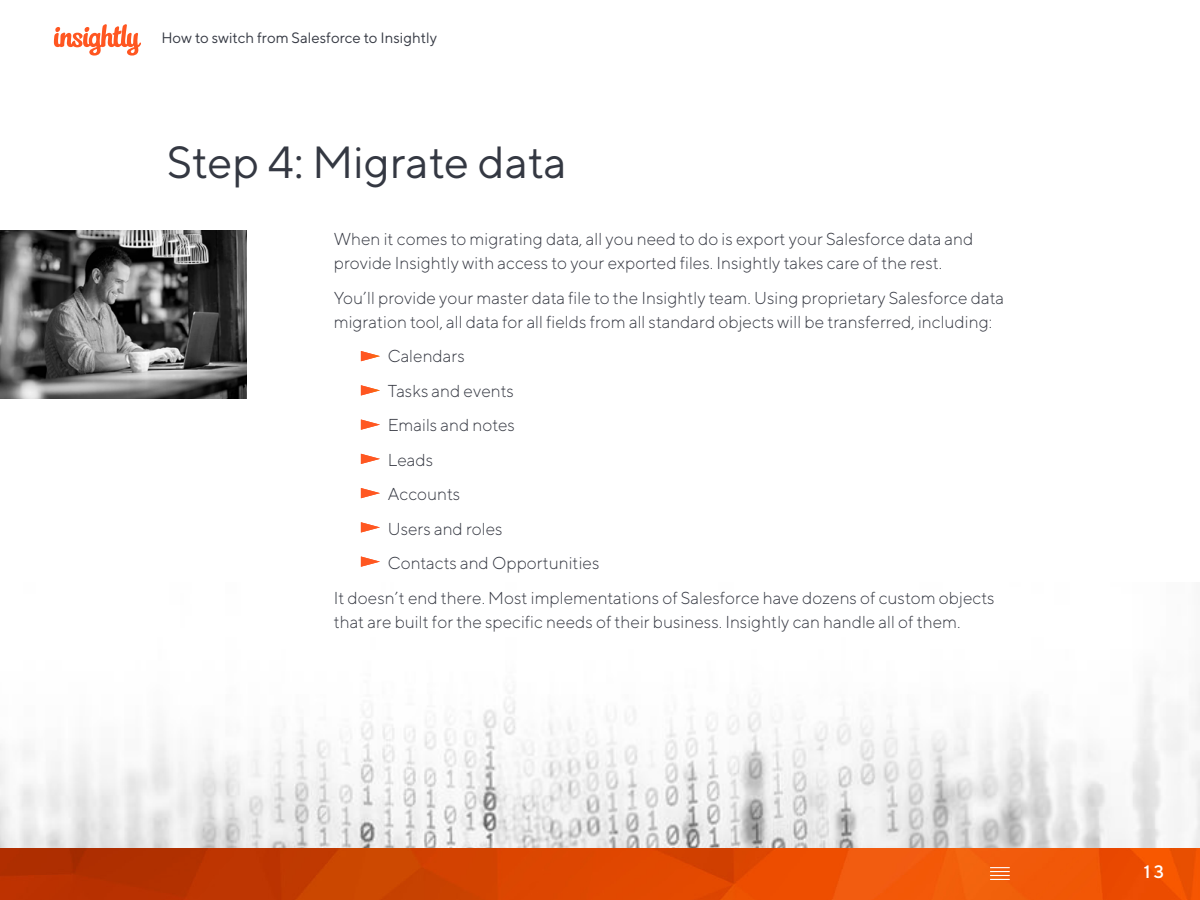
<style>
.page{position:relative;width:1200px;height:900px;background:#fff}
.page>*{position:absolute;margin:0;border:0;box-sizing:border-box;transform-origin:0 0}
.t1{font:45px "TT Norms";color:#343842}
.t2{font:500 18px "TT Norms";color:#fff}
.t3{font:300 17.25px/24px "TT Norms";color:#343741}
.t4{font:15px "TT Norms";color:#343842}
</style>
<div class="page">
<svg style="left:54px;top:24px;width:87px;height:32px"></svg>
<img style="left:0;top:680px;width:1200px;height:220px">
<svg style="left:990px;top:867px;width:20px;height:13px"></svg>
<img style="left:0;top:231px;width:247px;height:168px">
<svg style="left:361px;top:454px;width:19px;height:10px"></svg>
<svg style="left:361px;top:419px;width:19px;height:11px"></svg>
<svg style="left:361px;top:351px;width:19px;height:10px"></svg>
<svg style="left:361px;top:488px;width:19px;height:10px"></svg>
<svg style="left:361px;top:522px;width:19px;height:11px"></svg>
<svg style="left:361px;top:556px;width:19px;height:11px"></svg>
<svg style="left:361px;top:385px;width:19px;height:11px"></svg>
<p class="t4" style="left:161px;top:29px;width:277px">How to switch from Salesforce to Insightly</p>
<h1 class="t1" style="left:167px;top:135px;width:402px">Step 4: Migrate data</h1>
<p class="t3" style="left:334px;top:227px;width:641px">When it comes to migrating data, all you need to do is export your Salesforce data and provide Insightly with access to your exported files. Insightly takes care of the rest.</p>
<p class="t3" style="left:334px;top:285px;width:672px">You’ll provide your master data file to the Insightly team. Using proprietary Salesforce data migration tool, all data for all fields from all standard objects will be transferred, including:</p>
<p class="t3" style="left:388px;top:344px;width:79px">Calendars</p>
<p class="t3" style="left:388px;top:378px;width:128px">Tasks and events</p>
<p class="t3" style="left:388px;top:413px;width:129px">Emails and notes</p>
<p class="t3" style="left:388px;top:447px;width:47px">Leads</p>
<p class="t3" style="left:388px;top:482px;width:74px">Accounts</p>
<p class="t3" style="left:388px;top:516px;width:116px">Users and roles</p>
<p class="t3" style="left:388px;top:551px;width:213px">Contacts and Opportunities</p>
<p class="t3" style="left:334px;top:585px;width:662px">It doesn’t end there. Most implementations of Salesforce have dozens of custom objects</p>
<p class="t3" style="left:334px;top:609px;width:628px">that are built for the specific needs of their business. Insightly can handle all of them.</p>
<p class="t2" style="left:1142px;top:861px;width:25px">13</p>
</div>
